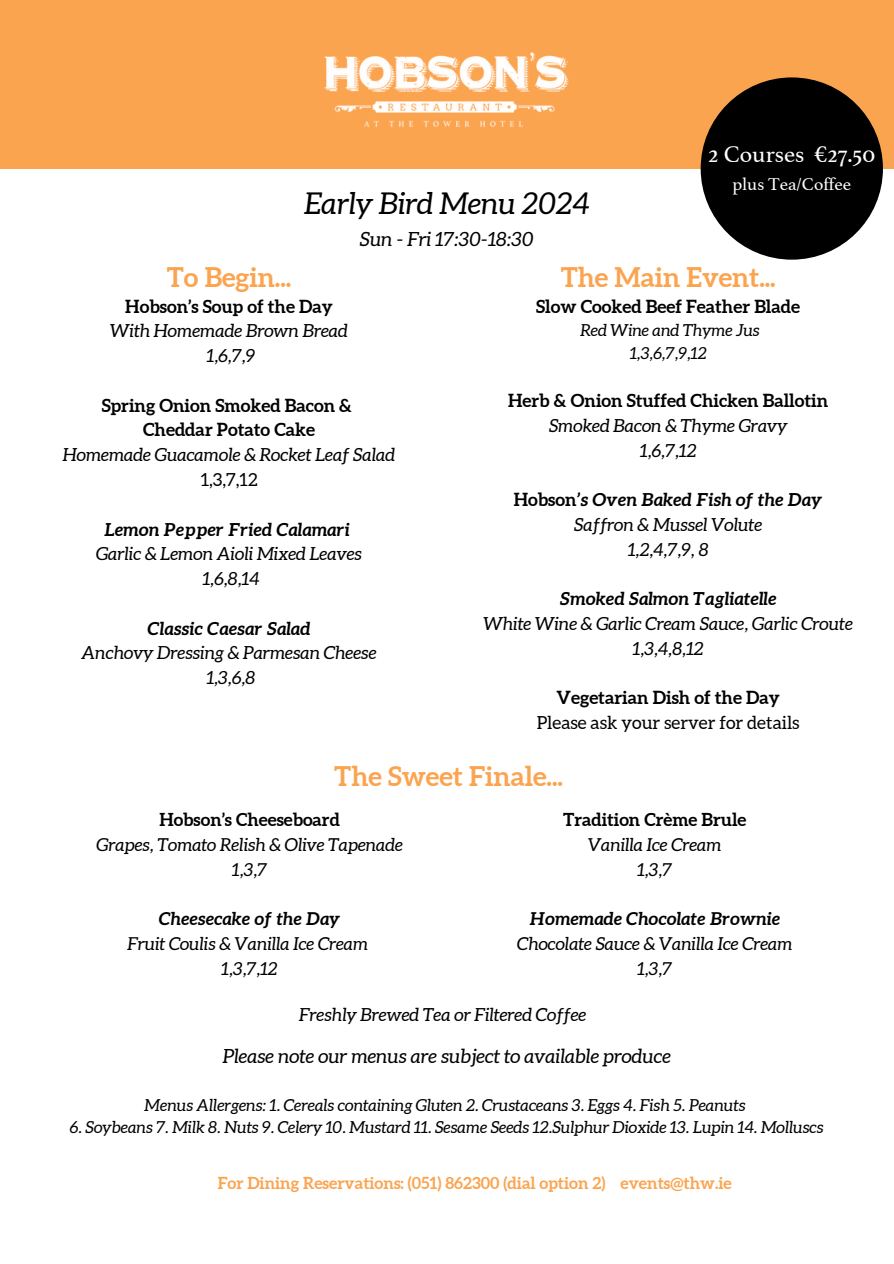
<style>
.page{position:relative;width:894px;height:1264px;background:#fff}
.page>*{position:absolute;margin:0;border:0;box-sizing:border-box;transform-origin:0 0}
.t1{font:italic 30px "Aleo";color:#000}
.t2{font:700 27px "Aleo";color:#fba450}
.t3{font:24px "Athelas";color:#fff}
.t4{font:italic 19.5px "Aleo";color:#000}
.t5{font:italic 18px/24.8px "Aleo";color:#000;text-align:center}
.t6{font:700 18px/24.8px "Aleo";color:#000;text-align:center}
.t7{font:18px/24.8px "Aleo";color:#000;text-align:center}
.t8{font:18px "Athelas";color:#fff}
.t9{font:italic 17.85px/24.8px "Aleo";color:#000;text-align:center}
.t10{font:italic 16.5px/22.5px "Aleo";color:#000;text-align:center}
.t11{font:700 16.5px "Aleo";color:#fba450}
.s1{font-weight:700;font-style:normal}
.s2{font-weight:400;font-style:italic}
.s3{font-weight:400}
.s4{font-weight:700}
</style>
<div class="page">
<div style="left:0;top:0;width:893px;height:168px;background:#fba450"></div>
<img style="left:324px;top:52px;width:245px;height:75px">
<div style="left:700px;top:77px;width:182px;height:183px;background:#000;border-radius:50%"></div>
<h3 class="t2" style="left:167px;top:261px;width:126px">To Begin...</h3>
<h3 class="t1" style="left:304px;top:187px;width:286px">Early Bird Menu 2024</h3>
<h3 class="t4" style="left:360px;top:228px;width:175px">Sun - Fri 17:30-18:30</h3>
<p class="t3" style="left:708px;top:141px;width:168px">2 Courses €27.50</p>
<p class="t8" style="left:732px;top:174px;width:120px">plus Tea/Coffee</p>
<h3 class="t2" style="left:560px;top:261px;width:216px">The Main Event...</h3>
<h2 class="t5" style="left:110px;top:294px;width:239px"><span class="s1">Hobson’s Soup of the Day<br></span>With Homemade Brown Bread<br>1,6,7,9</h2>
<h3 class="t6" style="left:63px;top:392px;width:334px">Spring Onion Smoked Bacon &amp;<br>Cheddar Potato Cake<br><span class="s2">Homemade Guacamole &amp; Rocket Leaf Salad<br></span><span class="s3">1,3,7,12</span></h3>
<h1 class="t5" style="left:96px;top:516px;width:267px"><span class="s4">Lemon Pepper Fried Calamari<br></span>Garlic &amp; Lemon Aioli Mixed Leaves<br>1,6,8,14</h1>
<h1 class="t5" style="left:81px;top:615px;width:296px"><span class="s4">Classic Caesar Salad<br></span>Anchovy Dressing &amp; Parmesan Cheese<br>1,3,6,8</h1>
<h3 class="t6" style="left:536px;top:293px;width:265px">Slow Cooked Beef Feather Blade</h3>
<h3 class="t10" style="left:580px;top:319px;width:181px">Red Wine and Thyme Jus<br>1,3,6,7,9,12</h3>
<h3 class="t6" style="left:508px;top:388px;width:322px">Herb &amp; Onion Stuffed Chicken Ballotin<br><span class="s2">Smoked Bacon &amp; Thyme Gravy<br>1,6,7,12</span></h3>
<h3 class="t5" style="left:513px;top:487px;width:310px"><span class="s1">Hobson</span><span class="s4">’s Oven Baked Fish of the Day<br></span>Saffron &amp; Mussel Volute<br>1,2,4,7,9, 8</h3>
<h3 class="t5" style="left:483px;top:586px;width:371px"><span class="s4">Smoked Salmon Tagliatelle<br></span>White Wine &amp; Garlic Cream Sauce, Garlic Croute<br>1,3,4,8,12</h3>
<h3 class="t7" style="left:536px;top:685px;width:264px"><span class="s4">Vegetarian Dish of the Day<br></span>Please ask your server for details</h3>
<h1 class="t2" style="left:334px;top:760px;width:230px">The Sweet Finale...</h1>
<h3 class="t9" style="left:96px;top:807px;width:308px"><span class="s1">Hobson’s Cheeseboard<br></span>Grapes, Tomato Relish &amp; Olive Tapenade<br>1,3,7</h3>
<h3 class="t9" style="left:127px;top:906px;width:242px"><span class="s4">Cheesecake of the Day<br></span>Fruit Coulis &amp; Vanilla Ice Cream<br>1,3,7,12</h3>
<p class="t9" style="left:563px;top:807px;width:185px"><span class="s1">Tradition Crème Brule<br></span>Vanilla Ice Cream<br>1,3,7</p>
<h4 class="t9" style="left:517px;top:906px;width:276px"><span class="s4">Homemade Chocolate Brownie<br></span>Chocolate Sauce &amp; Vanilla Ice Cream<br>1,3,7</h4>
<h3 class="t5" style="left:299px;top:1001px;width:289px">Freshly Brewed Tea or Filtered Coffee</h3>
<h3 class="t4" style="left:223px;top:1045px;width:449px">Please note our menus are subject to available produce</h3>
<h3 class="t10" style="left:144px;top:1093px;width:602px">Menus Allergens: 1. Cereals containing Gluten 2. Crustaceans 3. Eggs 4. Fish 5. Peanuts</h3>
<h3 class="t10" style="left:70px;top:1115px;width:755px">6. Soybeans 7. Milk 8. Nuts 9. Celery 10. Mustard 11. Sesame Seeds 12.Sulphur Dioxide 13. Lupin 14. Molluscs</h3>
<h3 class="t11" style="left:218px;top:1173px;width:515px">For Dining Reservations: (051) 862300 (dial option 2) events@thw.ie</h3>
</div>
